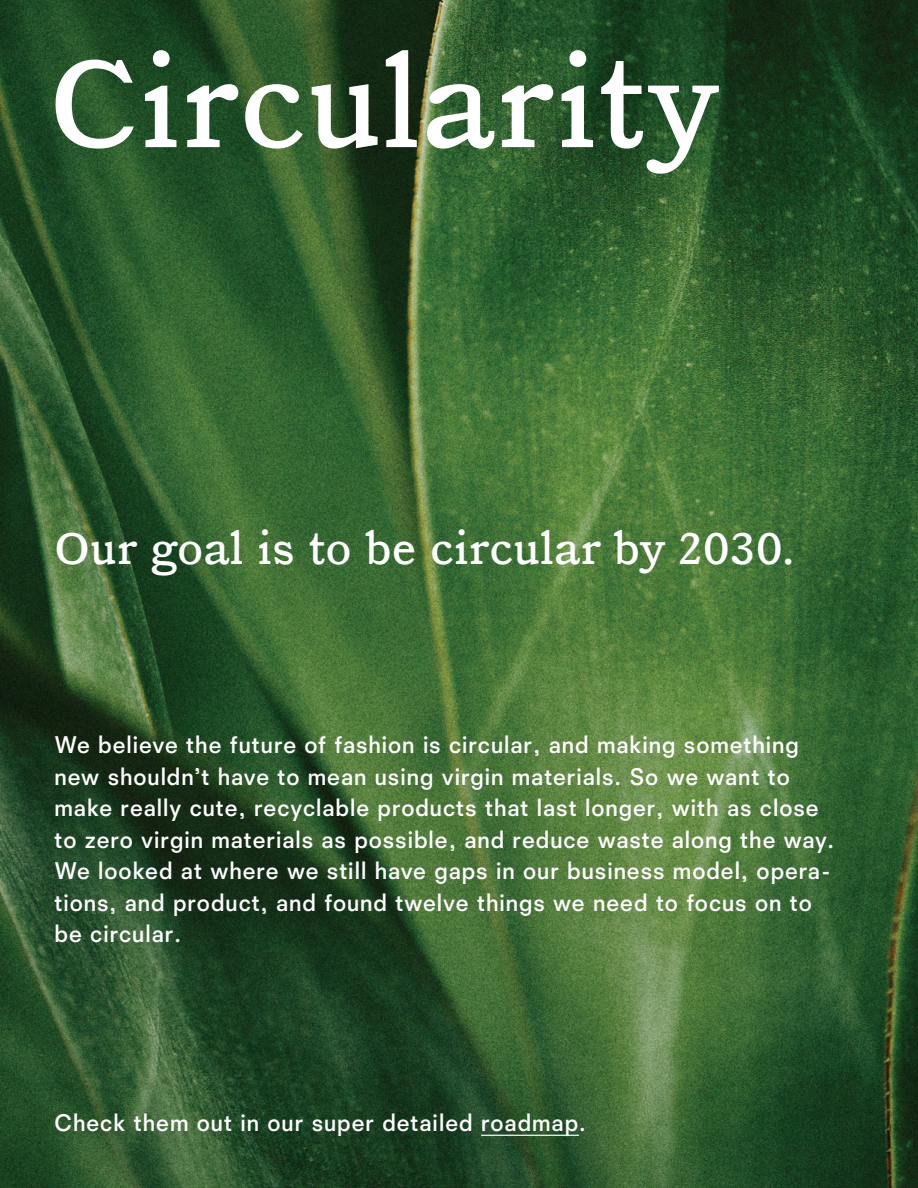
<style>
.page{position:relative;width:918px;height:1188px;background:#fff}
.page>*{position:absolute;margin:0;border:0;box-sizing:border-box;transform-origin:0 0}
.t1{font:123px "Catalogue LLTT";color:#fff}
.t2{font:43.65px "Catalogue LLTT";color:#fff}
.t3{font:500 24px/31.5px "Newtime R";letter-spacing:.04em;color:#fff}
</style>
<div class="page">
<img style="left:0;top:0;width:918px;height:1188px">
<hr style="left:481px;top:1135px;width:98px;height:1px;background:#fff">
<h1 class="t1" style="left:49px;top:19px;width:673px">Circularity</h1>
<h2 class="t2" style="left:55px;top:519px;width:741px">Our goal is to be circular by 2030.</h2>
<p class="t3" style="left:55px;top:729px;width:781px">We believe the future of fashion is circular, and making something new shouldn’t have to mean using virgin materials. So we want to make really cute, recyclable products that last longer, with as close to zero virgin materials as possible, and reduce waste along the way.<br>We looked at where we still have gaps in our business model, opera&shy;tions, and product, and found twelve things we need to focus on to be circular.</p>
<p class="t3" style="left:55px;top:1107px;width:533px">Check them out in our super detailed roadmap.</p>
</div>
